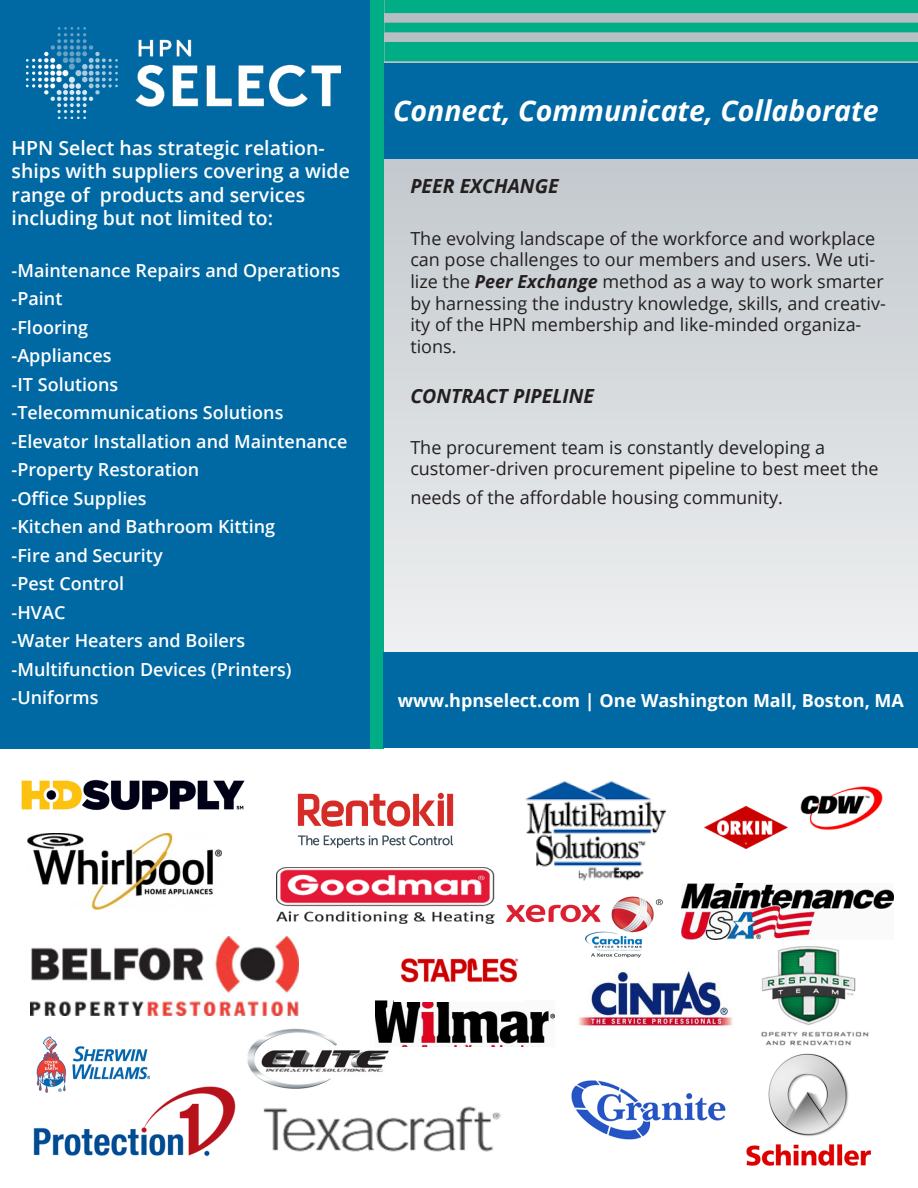
<style>
.page{position:relative;width:918px;height:1188px;background:#fff}
.page>*{position:absolute;margin:0;border:0;box-sizing:border-box;transform-origin:0 0}
.t1{font:italic 700 28.5px "Open Sans";color:#fff}
.t2{font:600 19.5px/23.4px "Open Sans";color:#fff}
.t3{font:italic 700 19.5px "Open Sans";color:#231f20}
.t4{font:18px/21.6px "Open Sans";color:#231f20}
.t5{font:600 18px/28.5px "Open Sans";color:#fff}
.t6{font:700 18px "Open Sans";color:#fff}
.s1{font-weight:700;font-style:italic}
</style>
<div class="page">
<img style="left:761px;top:946px;width:108px;height:108px">
<div style="left:0;top:0;width:370px;height:748px;background:#0068a2"></div>
<svg style="left:383px;top:0;width:535px;height:655px;background:#d6dadd"></svg>
<div style="left:361px;top:63px;width:557px;height:96px;background:#0068a2"></div>
<div style="left:370px;top:0;width:13px;height:749px;background:#00ad85"></div>
<div style="left:384px;top:0;width:534px;height:13px;background:#00ad85"></div>
<div style="left:384px;top:23px;width:534px;height:9px;background:#00ad85"></div>
<div style="left:384px;top:42px;width:534px;height:19px;background:#00ad85"></div>
<img style="left:21px;top:779px;width:224px;height:55px">
<img style="left:27px;top:834px;width:195px;height:76px">
<img style="left:800px;top:786px;width:83px;height:44px">
<img style="left:525px;top:781px;width:141px;height:100px">
<img style="left:746px;top:1054px;width:126px;height:112px">
<img style="left:297px;top:792px;width:157px;height:56px">
<img style="left:681px;top:883px;width:212px;height:56px">
<img style="left:33px;top:1086px;width:203px;height:71px">
<img style="left:263px;top:1106px;width:238px;height:46px">
<img style="left:704px;top:807px;width:83px;height:42px">
<img style="left:247px;top:1028px;width:142px;height:61px">
<img style="left:276px;top:867px;width:218px;height:56px">
<img style="left:507px;top:896px;width:156px;height:62px">
<img style="left:31px;top:936px;width:268px;height:79px">
<img style="left:571px;top:1080px;width:155px;height:60px">
<img style="left:375px;top:1000px;width:180px;height:46px">
<img style="left:33px;top:1036px;width:116px;height:63px">
<img style="left:394px;top:936px;width:130px;height:65px">
<img style="left:27px;top:28px;width:313px;height:91px">
<div style="left:384px;top:652px;width:534px;height:96px;background:#0068a2"></div>
<img style="left:578px;top:970px;width:155px;height:59px">
<p class="t2" style="left:12px;top:136px;width:340px">HPN Select has strategic relation&shy;ships with suppliers covering a wide range of products and services including but not limited to:</p>
<p class="t5" style="left:12px;top:256px;width:330px">-Maintenance Repairs and Operations</p>
<p class="t5" style="left:12px;top:284px;width:52px">-Paint</p>
<p class="t5" style="left:12px;top:313px;width:78px">-Flooring</p>
<p class="t5" style="left:12px;top:341px;width:102px">-Appliances</p>
<p class="t5" style="left:12px;top:370px;width:108px">-IT Solutions</p>
<p class="t5" style="left:12px;top:398px;width:273px">-Telecommunications Solutions</p>
<p class="t5" style="left:12px;top:427px;width:337px">-Elevator Installation and Maintenance</p>
<p class="t5" style="left:12px;top:455px;width:189px">-Property Restoration -Office Supplies</p>
<p class="t5" style="left:12px;top:512px;width:265px">-Kitchen and Bathroom Kitting</p>
<p class="t5" style="left:12px;top:541px;width:153px">-Fire and Security</p>
<p class="t5" style="left:12px;top:569px;width:114px">-Pest Control</p>
<p class="t5" style="left:12px;top:598px;width:55px">-HVAC</p>
<p class="t5" style="left:12px;top:626px;width:235px">-Water Heaters and Boilers</p>
<p class="t5" style="left:12px;top:655px;width:282px">-Multifunction Devices (Printers) -Uniforms</p>
<p class="t1" style="left:393px;top:91px;width:487px">Connect, Communicate, Collaborate</p>
<p class="t3" style="left:410px;top:172px;width:150px">PEER EXCHANGE</p>
<p class="t4" style="left:410px;top:227px;width:477px">The evolving landscape of the workforce and workplace can pose challenges to our members and users. We uti&shy;lize the <span class="s1">Peer Exchange</span> method as a way to work smarter by harnessing the industry knowledge, skills, and creativ&shy;ity of the HPN membership and like-minded organiza&shy;tions.</p>
<p class="t3" style="left:410px;top:382px;width:185px">CONTRACT PIPELINE</p>
<p class="t4" style="left:410px;top:436px;width:470px">The procurement team is constantly developing a customer-driven procurement pipeline to best meet the</p>
<p class="t4" style="left:410px;top:486px;width:374px">needs of the affordable housing community.</p>
<p class="t6" style="left:398px;top:688px;width:508px">www.hpnselect.com | One Washington Mall, Boston, MA</p>
</div>
